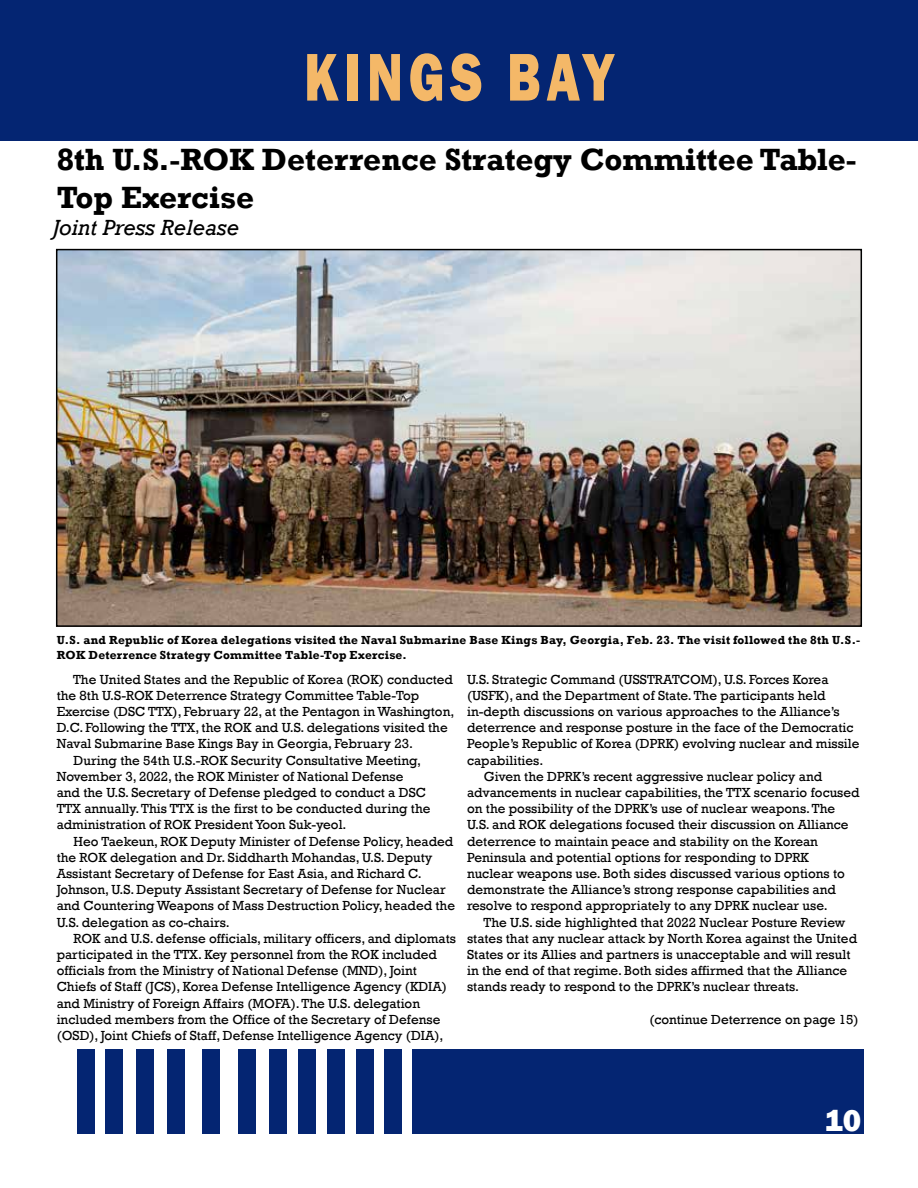
<style>
.page{position:relative;width:918px;height:1188px;background:#fff}
.page>*{position:absolute;margin:0;border:0;box-sizing:border-box;transform-origin:0 0}
.t1{font:800 69.75px "Franklin Gothic";letter-spacing:.11em;color:#f4b868;scale:.75 1}
.t2{font:700 31.5px/37.8px "Rockwell";color:#000}
.t3{font:800 31.5px "Franklin Gothic";color:#fff}
.t4{font:italic 22.5px "Rockwell";color:#000}
.t5{font:13.5px "Rockwell";color:#000}
.t6{font:700 12px/14.4px "Rockwell";letter-spacing:.02em;color:#000}
</style>
<div class="page">
<div style="left:0;top:0;width:918px;height:140px;background:#042572"></div>
<div style="left:412px;top:1050px;width:226px;height:84px;background:#042572"></div>
<div style="left:611px;top:1050px;width:253px;height:84px;background:#042572"></div>
<div style="left:384px;top:1050px;width:18px;height:84px;background:#042572"></div>
<div style="left:356px;top:1050px;width:18px;height:84px;background:#042572"></div>
<div style="left:327px;top:1050px;width:18px;height:84px;background:#042572"></div>
<div style="left:298px;top:1050px;width:18px;height:84px;background:#042572"></div>
<div style="left:269px;top:1050px;width:18px;height:84px;background:#042572"></div>
<div style="left:238px;top:1050px;width:18px;height:84px;background:#042572"></div>
<div style="left:203px;top:1050px;width:17px;height:84px;background:#042572"></div>
<div style="left:167px;top:1050px;width:18px;height:84px;background:#042572"></div>
<div style="left:136px;top:1050px;width:18px;height:84px;background:#042572"></div>
<div style="left:105px;top:1050px;width:17px;height:84px;background:#042572"></div>
<div style="left:77px;top:1050px;width:18px;height:84px;background:#042572"></div>
<img style="left:59px;top:252px;width:800px;height:372px">
<div style="left:56px;top:249px;width:806px;height:378px;border:2px solid #000"></div>
<h1 class="t1" style="left:304px;top:32px;width:414px">KINGS BAY</h1>
<h2 class="t2" style="left:57px;top:141px;width:802px">8th U.S.-ROK Deterrence Strategy Committee Table-<br>Top Exercise</h2>
<h3 class="t4" style="left:53px;top:214px;width:187px">Joint Press Release</h3>
<p class="t6" style="left:57px;top:633px;width:805px">U.S. and Republic of Korea delegations visited the Naval Submarine Base Kings Bay, Georgia, Feb. 23. The visit followed the 8th U.S.-<br>ROK Deterrence Strategy Committee Table-Top Exercise.</p>
<p class="t5" style="left:73px;top:671px;width:382px">The United States and the Republic of Korea (ROK) conducted</p>
<p class="t5" style="left:57px;top:687px;width:364px">the 8th U.S-ROK Deterrence Strategy Committee Table-Top</p>
<p class="t5" style="left:57px;top:704px;width:399px">Exercise (DSC TTX), February 22, at the Pentagon in Washington,</p>
<p class="t5" style="left:57px;top:720px;width:393px">D.C. Following the TTX, the ROK and U.S. delegations visited the</p>
<p class="t5" style="left:57px;top:736px;width:358px">Naval Submarine Base Kings Bay in Georgia, February 23.</p>
<p class="t5" style="left:74px;top:752px;width:349px">During the 54th U.S.-ROK Security Consultative Meeting,</p>
<p class="t5" style="left:57px;top:768px;width:348px">November 3, 2022, the ROK Minister of National Defense</p>
<p class="t5" style="left:57px;top:785px;width:371px">and the U.S. Secretary of Defense pledged to conduct a DSC</p>
<p class="t5" style="left:57px;top:801px;width:375px">TTX annually. This TTX is the first to be conducted during the</p>
<p class="t5" style="left:57px;top:817px;width:291px">administration of ROK President Yoon Suk-yeol.</p>
<p class="t5" style="left:74px;top:833px;width:381px">Heo Taekeun, ROK Deputy Minister of Defense Policy, headed</p>
<p class="t5" style="left:57px;top:849px;width:377px">the ROK delegation and Dr. Siddharth Mohandas, U.S. Deputy</p>
<p class="t5" style="left:57px;top:866px;width:367px">Assistant Secretary of Defense for East Asia, and Richard C.</p>
<p class="t5" style="left:57px;top:882px;width:391px">Johnson, U.S. Deputy Assistant Secretary of Defense for Nuclear</p>
<p class="t5" style="left:57px;top:898px;width:400px">and Countering Weapons of Mass Destruction Policy, headed the</p>
<p class="t5" style="left:57px;top:914px;width:175px">U.S. delegation as co-chairs.</p>
<p class="t5" style="left:74px;top:930px;width:384px">ROK and U.S. defense officials, military officers, and diplomats</p>
<p class="t5" style="left:57px;top:947px;width:382px">participated in the TTX. Key personnel from the ROK included</p>
<p class="t5" style="left:57px;top:963px;width:362px">officials from the Ministry of National Defense (MND), Joint</p>
<p class="t5" style="left:57px;top:979px;width:392px">Chiefs of Staff (JCS), Korea Defense Intelligence Agency (KDIA)</p>
<p class="t5" style="left:57px;top:995px;width:365px">and Ministry of Foreign Affairs (MOFA). The U.S. delegation</p>
<p class="t5" style="left:57px;top:1011px;width:385px">included members from the Office of the Secretary of Defense</p>
<p class="t5" style="left:57px;top:1028px;width:388px">(OSD), Joint Chiefs of Staff, Defense Intelligence Agency (DIA),</p>
<p class="t5" style="left:467px;top:671px;width:363px">U.S. Strategic Command (USSTRATCOM), U.S. Forces Korea</p>
<p class="t5" style="left:467px;top:687px;width:360px">(USFK), and the Department of State. The participants held</p>
<p class="t5" style="left:467px;top:704px;width:374px">in-depth discussions on various approaches to the Alliance’s</p>
<p class="t5" style="left:467px;top:720px;width:388px">deterrence and response posture in the face of the Democratic</p>
<p class="t5" style="left:467px;top:736px;width:394px">People’s Republic of Korea (DPRK) evolving nuclear and missile</p>
<p class="t5" style="left:467px;top:752px;width:78px">capabilities.</p>
<p class="t5" style="left:484px;top:768px;width:340px">Given the DPRK’s recent aggressive nuclear policy and</p>
<p class="t5" style="left:467px;top:785px;width:394px">advancements in nuclear capabilities, the TTX scenario focused</p>
<p class="t5" style="left:467px;top:801px;width:370px">on the possibility of the DPRK’s use of nuclear weapons. The</p>
<p class="t5" style="left:467px;top:817px;width:383px">U.S. and ROK delegations focused their discussion on Alliance</p>
<p class="t5" style="left:467px;top:833px;width:352px">deterrence to maintain peace and stability on the Korean</p>
<p class="t5" style="left:467px;top:849px;width:343px">Peninsula and potential options for responding to DPRK</p>
<p class="t5" style="left:467px;top:866px;width:379px">nuclear weapons use. Both sides discussed various options to</p>
<p class="t5" style="left:467px;top:882px;width:370px">demonstrate the Alliance’s strong response capabilities and</p>
<p class="t5" style="left:467px;top:898px;width:362px">resolve to respond appropriately to any DPRK nuclear use.</p>
<p class="t5" style="left:483px;top:914px;width:363px">The U.S. side highlighted that 2022 Nuclear Posture Review</p>
<p class="t5" style="left:467px;top:930px;width:392px">states that any nuclear attack by North Korea against the United</p>
<p class="t5" style="left:467px;top:947px;width:385px">States or its Allies and partners is unacceptable and will result</p>
<p class="t5" style="left:467px;top:963px;width:382px">in the end of that regime. Both sides affirmed that the Alliance</p>
<p class="t5" style="left:467px;top:979px;width:334px">stands ready to respond to the DPRK’s nuclear threats.</p>
<p class="t5" style="left:649px;top:1011px;width:211px">(continue Deterrence on page 15)</p>
<h2 class="t3" style="left:825px;top:1100px;width:38px">10</h2>
</div>
